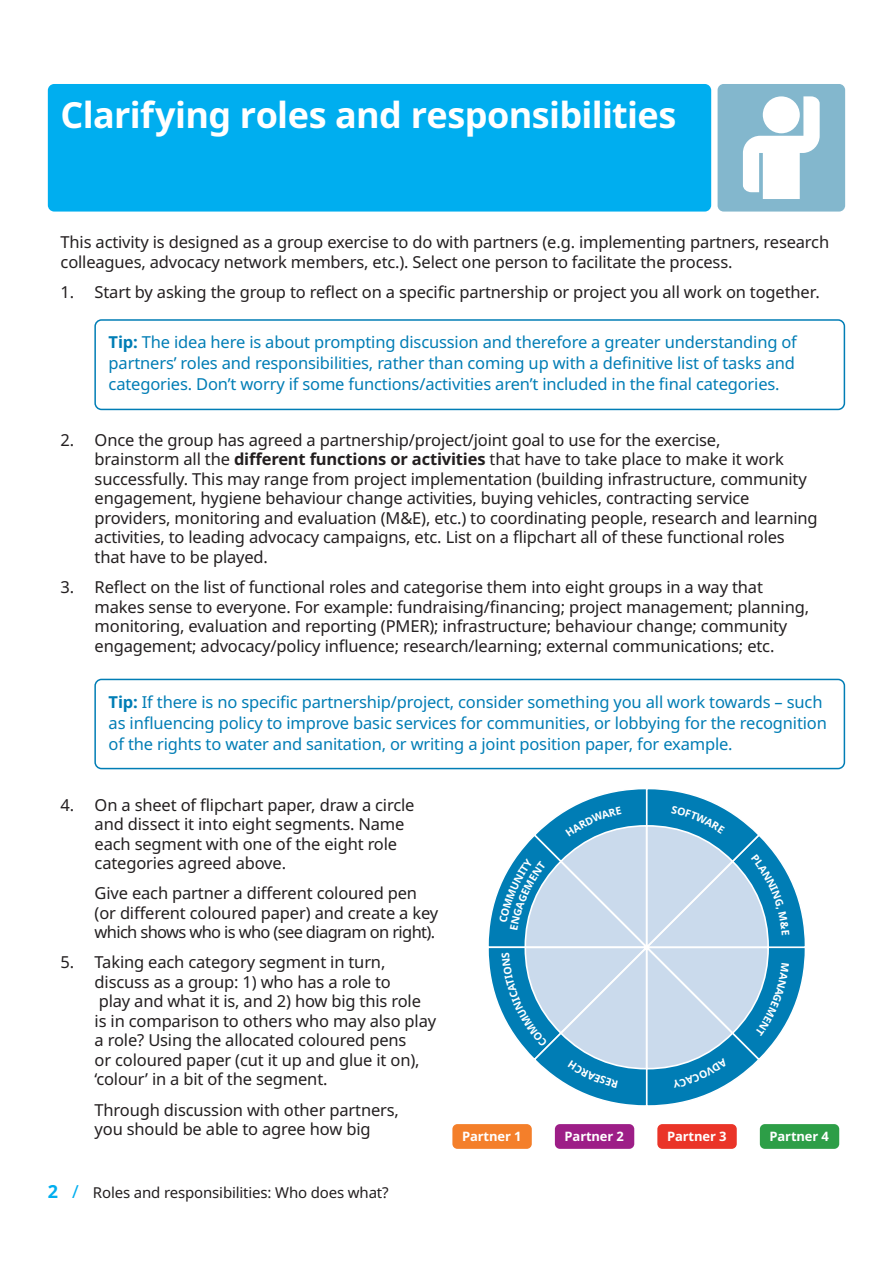
<style>
.page{position:relative;width:893px;height:1263px;background:#fff}
.page>*{position:absolute;margin:0;border:0;box-sizing:border-box;transform-origin:0 0}
.t1{font:700 36px "Noto Sans";letter-spacing:-.02em;color:#fff}
.t2{font:16.5px/19.5px "Noto Sans";letter-spacing:-.01em;color:#231f20}
.t3{font:16.5px/21px "Noto Sans";letter-spacing:-.01em;color:#007db5}
.t4{font:15px "Noto Sans";letter-spacing:-.01em;color:#231f20}
.t5{font:700 12.9px "Noto Sans";letter-spacing:-.01em;color:#fff}
.s1{font-weight:700}
.s2{font-weight:700;font-size:18px;color:#00aeef}
.s3{font-size:18px;color:#00aeef}
</style>
<div class="page">
<div style="left:48px;top:84px;width:663px;height:128px;background:#00aeef;border-radius:6px"></div>
<div style="left:94px;top:679px;width:751px;height:90px;border:2px solid #007db5;border-radius:6px"></div>
<div style="left:94px;top:319px;width:751px;height:91px;border:2px solid #007db5;border-radius:6px"></div>
<div style="left:452px;top:1124px;width:80px;height:25px;background:#f47f2a;border-radius:5px"></div>
<div style="left:555px;top:1124px;width:79px;height:25px;background:#9d1e87;border-radius:5px"></div>
<div style="left:657px;top:1124px;width:80px;height:25px;background:#ea3428;border-radius:5px"></div>
<div style="left:760px;top:1124px;width:79px;height:25px;background:#2d9e47;border-radius:5px"></div>
<div style="left:718px;top:84px;width:127px;height:128px;background:#83b7cd;border-radius:6px"></div>
<svg style="left:743px;top:96px;width:77px;height:103px"></svg>
<svg style="left:488px;top:789px;width:317px;height:317px"></svg>
<h1 class="t1" style="left:61px;top:89px;width:617px">Clarifying roles and responsibilities</h1>
<p class="t2" style="left:61px;top:233px;width:770px">This activity is designed as a group exercise to do with partners (e.g. implementing partners, research colleagues, advocacy network members, etc.). Select one person to facilitate the process.</p>
<p class="t2" style="left:61px;top:283px;width:761px">1. Start by asking the group to reflect on a specific partnership or project you all work on together.</p>
<p class="t3" style="left:109px;top:332px;width:690px"><span class="s1">Tip:</span> The idea here is about prompting discussion and therefore a greater understanding of partners’ roles and responsibilities, rather than coming up with a definitive list of tasks and categories. Don’t worry if some functions/activities aren’t included in the final categories.</p>
<p class="t2" style="left:95px;top:431px;width:725px;text-indent:-34px">2. Once the group has agreed a partnership/project/joint goal to use for the exercise,<br>brainstorm all the <span class="s1">different functions or activities</span> that have to take place to make it work successfully. This may range from project implementation (building infrastructure, community engagement, hygiene behaviour change activities, buying vehicles, contracting service providers, monitoring and evaluation (M&amp;E), etc.) to coordinating people, research and learning activities, to leading advocacy campaigns, etc. List on a flipchart all of these functional roles that have to be played.</p>
<p class="t2" style="left:95px;top:578px;width:716px;text-indent:-34px">3. Reflect on the list of functional roles and categorise them into eight groups in a way that makes sense to everyone. For example: fundraising/financing; project management; planning, monitoring, evaluation and reporting (PMER); infrastructure; behaviour change; community engagement; advocacy/policy influence; research/learning; external communications; etc.</p>
<p class="t3" style="left:109px;top:691px;width:720px"><span class="s1">Tip:</span> If there is no specific partnership/project, consider something you all work towards – such as influencing policy to improve basic services for communities, or lobbying for the recognition of the rights to water and sanitation, or writing a joint position paper, for example.</p>
<p class="t2" style="left:95px;top:795px;width:321px;text-indent:-34px">4. On a sheet of flipchart paper, draw a circle and dissect it into eight segments. Name each segment with one of the eight role categories agreed above.</p>
<p class="t2" style="left:95px;top:884px;width:345px">Give each partner a different coloured pen (or different coloured paper) and create a key which shows who is who (see diagram on right).</p>
<p class="t2" style="left:95px;top:953px;width:343px;text-indent:-34px">5. Taking each category segment in turn, discuss as a group: 1) who has a role to<br>play and what it is, and 2) how big this role<br>is in comparison to others who may also play a role? Using the allocated coloured pens<br>or coloured paper (cut it up and glue it on), ‘colour’ in a bit of the segment.</p>
<p class="t2" style="left:95px;top:1100px;width:306px">Through discussion with other partners, you should be able to agree how big</p>
<p class="t4" style="left:48px;top:1182px;width:342px"><span class="s2">2</span> <span class="s3">/</span> Roles and responsibilities: Who does what?</p>
<p class="t5" style="left:462px;top:1127px;width:61px">Partner 1</p>
<p class="t5" style="left:565px;top:1127px;width:61px">Partner 2</p>
<p class="t5" style="left:667px;top:1127px;width:61px">Partner 3</p>
<p class="t5" style="left:770px;top:1127px;width:61px">Partner 4</p>
</div>
